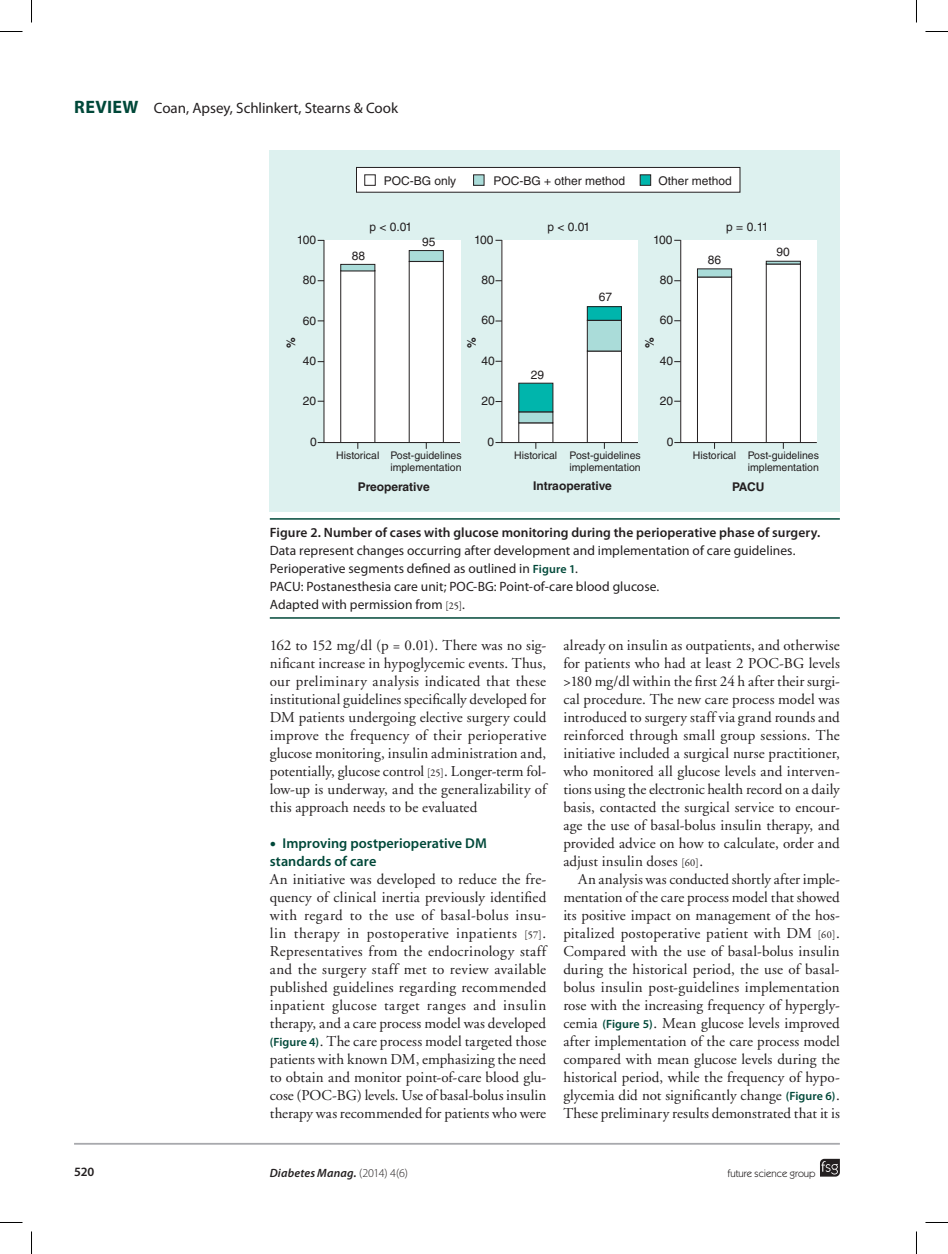
<style>
.page{position:relative;width:948px;height:1254px;background:#fff}
.page>*{position:absolute;margin:0;border:0;box-sizing:border-box;transform-origin:0 0}
.t1{font:15px/18px "Adobe Garamond";letter-spacing:.005em;color:#231f20;text-align:justify}
.t2{font:15px "Myriad Pro";color:#231f20}
.t3{font:600 14.25px/18px "Myriad Pro";letter-spacing:.005em;color:#004839}
.t4{font:13.5px/18px "Myriad Pro";letter-spacing:.005em;color:#231f20}
.t5{font:600 13.5px "Myriad Pro";letter-spacing:.005em;color:#231f20}
.t6{font:600 12.75px "Myriad Pro";color:#231f20}
.t7{font:12px "Helvetica LT Std";color:#231f20}
.t8{font:700 12px "Helvetica LT Std";color:#231f20}
.t9{font:italic 600 12px "Myriad Pro";letter-spacing:.015em;color:#231f20}
.t10{font:10.5px/12.6px "Helvetica LT Std";color:#231f20;text-align:right}
.t11{font:10.5px "Itc Kabel";color:#231f20}
.s1{font-weight:700;font-size:18px;color:#004839}
.s2{font-weight:600;font-size:12px;color:#004839}
.s3{font-family:"Garamond Premr Pro";font-size:10.5px}
.s4{font-family:"Arial";font-weight:400;font-size:10.5px}
.s5{font-family:"Myriad Pro";font-weight:600;font-size:12px;color:#004839}
.s6{font-weight:300;font-style:normal}
</style>
<div class="page">
<svg style="left:820px;top:1158px;width:19px;height:18px"></svg>
<hr style="left:74px;top:1142px;width:765px;height:2px;background:#a8a9ad">
<hr style="left:270px;top:518px;width:569px;height:1px;background:#004839">
<hr style="left:270px;top:617px;width:569px;height:1px;background:#004839">
<div style="left:270px;top:151px;width:569px;height:361px;background:#ddf1ef"></div>
<div style="left:356px;top:167px;width:384px;height:26px;background:#fff;border:1px solid #231f20"></div>
<svg style="left:317px;top:239px;width:467px;height:210px"></svg>
<svg style="left:323px;top:174px;width:494px;height:269px"></svg>
<svg style="left:0;top:31px;width:22px;height:1px"></svg>
<svg style="left:925px;top:31px;width:22px;height:1px"></svg>
<svg style="left:0;top:1222px;width:22px;height:1px"></svg>
<svg style="left:925px;top:1222px;width:22px;height:1px"></svg>
<svg style="left:31px;top:0;width:1px;height:23px"></svg>
<svg style="left:31px;top:1231px;width:1px;height:23px"></svg>
<svg style="left:916px;top:0;width:1px;height:23px"></svg>
<svg style="left:916px;top:1231px;width:1px;height:23px"></svg>
<p class="t2" style="left:74px;top:98px;width:325px"><span class="s1">REVIEW</span> Coan, Apsey, Schlinkert, Stearns &amp; Cook</p>
<p class="t7" style="left:384px;top:174px;width:74px">POC-BG only</p>
<p class="t7" style="left:493px;top:174px;width:133px">POC-BG + other method</p>
<p class="t7" style="left:658px;top:174px;width:75px">Other method</p>
<p class="t7" style="left:369px;top:220px;width:44px">p &lt; 0.01</p>
<p class="t7" style="left:547px;top:220px;width:44px">p &lt; 0.01</p>
<p class="t7" style="left:726px;top:220px;width:44px">p = 0.11</p>
<p class="t7" style="left:653px;top:233px;width:21px">100</p>
<p class="t7" style="left:297px;top:233px;width:21px">100</p>
<p class="t7" style="left:303px;top:273px;width:15px">80</p>
<p class="t7" style="left:303px;top:313px;width:15px">60</p>
<p class="t7" style="left:303px;top:354px;width:15px">40</p>
<p class="t7" style="left:303px;top:394px;width:15px">20</p>
<p class="t7" style="left:310px;top:435px;width:8px">0</p>
<p class="t7" style="left:474px;top:233px;width:21px">100</p>
<p class="t7" style="left:422px;top:235px;width:15px">95</p>
<p class="t7" style="left:352px;top:249px;width:15px">88</p>
<p class="t7" style="left:707px;top:253px;width:15px">86</p>
<p class="t7" style="left:481px;top:273px;width:15px">80</p>
<p class="t7" style="left:481px;top:313px;width:15px">60</p>
<p class="t7" style="left:481px;top:354px;width:15px">40</p>
<p class="t7" style="left:481px;top:394px;width:15px">20</p>
<p class="t7" style="left:487px;top:435px;width:8px">0</p>
<p class="t7" style="left:659px;top:273px;width:15px">80</p>
<p class="t7" style="left:659px;top:313px;width:15px">60</p>
<p class="t7" style="left:659px;top:354px;width:15px">40</p>
<p class="t7" style="left:659px;top:394px;width:15px">20</p>
<p class="t7" style="left:667px;top:435px;width:8px">0</p>
<p class="t7" style="left:598px;top:290px;width:15px">67</p>
<p class="t8" style="left:283px;top:348px;width:12px;rotate:-90deg">%</p>
<p class="t8" style="left:464px;top:348px;width:12px;rotate:-90deg">%</p>
<p class="t8" style="left:642px;top:348px;width:12px;rotate:-90deg">%</p>
<p class="t7" style="left:530px;top:367px;width:15px">29</p>
<p class="t7" style="left:776px;top:245px;width:15px">90</p>
<p class="t10" style="left:336px;top:448px;width:127px">Historical Post-guidelines implementation</p>
<p class="t8" style="left:358px;top:480px;width:73px">Preoperative</p>
<p class="t10" style="left:514px;top:448px;width:128px">Historical Post-guidelines implementation</p>
<p class="t8" style="left:533px;top:478px;width:80px">Intraoperative</p>
<p class="t10" style="left:693px;top:448px;width:128px">Historical Post-guidelines implementation</p>
<p class="t8" style="left:732px;top:479px;width:34px">PACU</p>
<p class="t5" style="left:270px;top:523px;width:552px">Figure 2. Number of cases with glucose monitoring during the perioperative phase of surgery.</p>
<p class="t4" style="left:270px;top:541px;width:527px">Data represent changes occurring after development and implementation of care guidelines.<br>Perioperative segments defined as outlined in <span class="s2">Figure 1</span>.<br>PACU: Postanesthesia care unit; POC-BG: Point-of-care blood glucose.<br>Adapted with permission from <span class="s3">[25]</span>.</p>
<p class="t1" style="left:270px;top:637px;width:278px">162 to 152 mg/dl (p = 0.01). There was no sig&shy;nificant increase in hypoglycemic events. Thus, our preliminary analysis indicated that these institutional guidelines specifically developed for DM patients undergoing elective surgery could improve the frequency of their perioperative glucose monitoring, insulin administration and, potentially, glucose control <span class="s3">[25]</span>. Longer-term fol&shy;low-up is underway, and the generalizability of this approach needs to be evaluated</p>
<p class="t3" style="left:270px;top:834px;width:218px"><span class="s4">●</span> Improving postperioperative DM standards of care</p>
<p class="t1" style="left:270px;top:871px;width:278px">An initiative was developed to reduce the fre&shy;quency of clinical inertia previously identified with regard to the use of basal-bolus insu&shy;lin therapy in postoperative inpatients <span class="s3">[57]</span>.<br>Representatives from the endocrinology staff and the surgery staff met to review available published guidelines regarding recommended inpatient glucose target ranges and insulin therapy, and a care process model was developed <span class="s5">(Figure 4)</span>. The care process model targeted those patients with known DM, emphasizing the need to obtain and monitor point-of-care blood glu&shy;cose (POC-BG) levels. Use of basal-bolus insulin therapy was recommended for patients who were</p>
<p class="t1" style="left:563px;top:637px;width:278px">already on insulin as outpatients, and otherwise for patients who had at least 2 POC-BG levels &gt;180 mg/dl within the first 24 h after their surgi&shy;cal procedure. The new care process model was introduced to surgery staff via grand rounds and reinforced through small group sessions. The initiative included a surgical nurse practitioner, who monitored all glucose levels and interven&shy;tions using the electronic health record on a daily basis, contacted the surgical service to encour&shy;age the use of basal-bolus insulin therapy, and provided advice on how to calculate, order and adjust insulin doses <span class="s3">[60]</span>.</p>
<p class="t1" style="left:563px;top:871px;width:278px;text-indent:15px">An analysis was conducted shortly after imple&shy;mentation of the care process model that showed its positive impact on management of the hos&shy;pitalized postoperative patient with DM <span class="s3">[60]</span>.<br>Compared with the use of basal-bolus insulin during the historical period, the use of basal&shy;bolus insulin post-guidelines implementation rose with the increasing frequency of hypergly&shy;cemia <span class="s5">(Figure 5)</span>. Mean glucose levels improved after implementation of the care process model compared with mean glucose levels during the historical period, while the frequency of hypo&shy;glycemia did not significantly change <span class="s5">(Figure 6)</span>.<br>These preliminary results demonstrated that it is</p>
<p class="t6" style="left:74px;top:1164px;width:22px">520</p>
<p class="t9" style="left:270px;top:1164px;width:140px">Diabetes Manag. <span class="s6">(2014) 4(6)</span></p>
<p class="t11" style="left:727px;top:1167px;width:90px">future science group</p>
</div>
